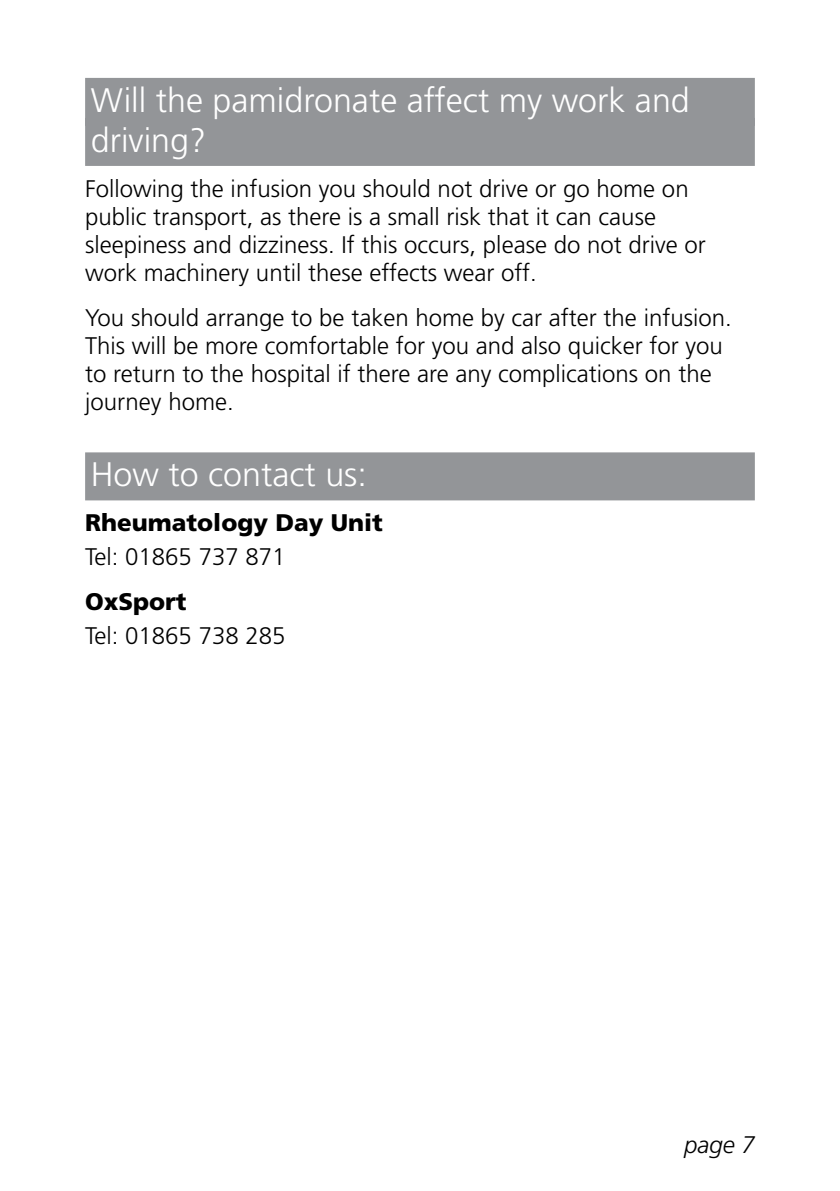
<style>
.page{position:relative;width:840px;height:1191px;background:#fff}
.page>*{position:absolute;margin:0;border:0;box-sizing:border-box;transform-origin:0 0}
.t1{font:300 34px/40px "Frutiger";color:#fff}
.t2{font:300 24px/28px "Frutiger";color:#000}
.t3{font:900 24px "Frutiger";color:#000}
.t4{font:italic 300 24px "Frutiger";color:#000}
</style>
<div class="page">
<div style="left:85px;top:78px;width:669px;height:48px;background:#939598"></div>
<div style="left:85px;top:118px;width:669px;height:48px;background:#939598"></div>
<div style="left:85px;top:452px;width:669px;height:48px;background:#939598"></div>
<h1 class="t1" style="left:91px;top:80px;width:600px">Will the pamidronate affect my work and driving?</h1>
<p class="t2" style="left:85px;top:174px;width:622px">Following the infusion you should not drive or go home on public transport, as there is a small risk that it can cause sleepiness and dizziness. If this occurs, please do not drive or work machinery until these effects wear off.</p>
<p class="t2" style="left:85px;top:303px;width:647px">You should arrange to be taken home by car after the infusion.<br>This will be more comfortable for you and also quicker for you to return to the hospital if there are any complications on the journey home.</p>
<h1 class="t1" style="left:91px;top:454px;width:277px">How to contact us:</h1>
<p class="t3" style="left:85px;top:508px;width:299px">Rheumatology Day Unit</p>
<p class="t2" style="left:85px;top:542px;width:202px">Tel: 01865 737 871</p>
<p class="t3" style="left:85px;top:587px;width:103px">OxSport</p>
<p class="t2" style="left:85px;top:621px;width:202px">Tel: 01865 738 285</p>
<p class="t4" style="left:683px;top:1131px;width:72px">page 7</p>
</div>
